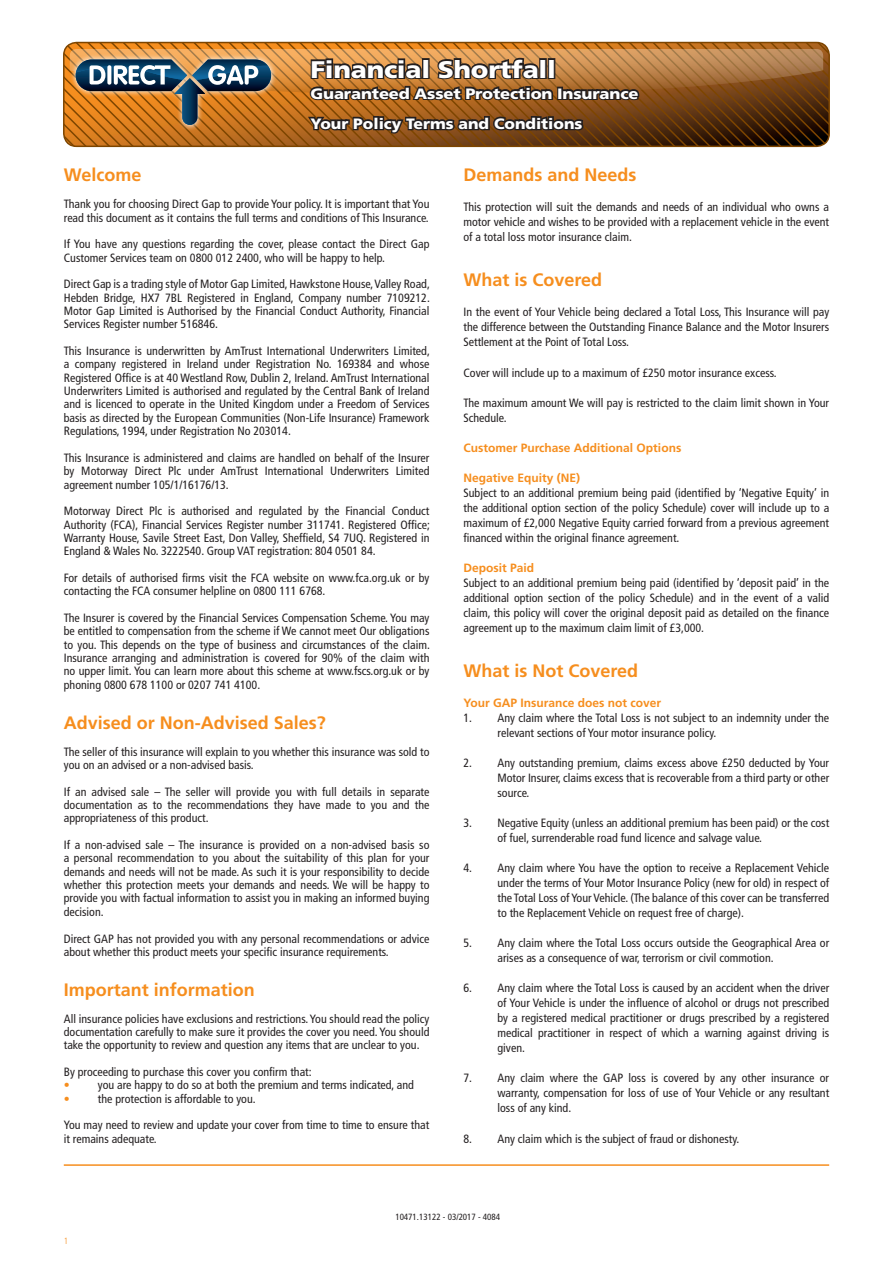
<style>
.page{position:relative;width:893px;height:1263px;background:#fff}
.page>*{position:absolute;margin:0;border:0;box-sizing:border-box;transform-origin:0 0}
.t1{font:900 24px "Frutiger LT Std";letter-spacing:-.01em;color:#fff;scale:1.1 1}
.Plain_Text{font:700 18px "Frutiger LT Std";color:#f68e1e}
.t2{font:900 15px "Frutiger LT Std";letter-spacing:-.01em;color:#fff;scale:1.1 1}
.t3{font:900 15px "Frutiger LT Std";letter-spacing:-.01em;color:#fff;scale:1.05 1}
.Plain_Text-2{font:condensed 12px/13.4px "Frutiger LT Std";color:#231f20;text-align:justify}
.t4{font:700 12px "Frutiger LT Std";color:#f68e1e}
.t5{font:condensed 9px "Frutiger LT Std";color:#231f20}
.t6{font:300 condensed 9px "Frutiger LT Std";color:#f68e1e}
.s1{color:#f68e1e}
</style>
<div class="page">
<svg style="left:64px;top:43px;width:765px;height:103px;background:#c6731c"></svg>
<div style="left:63px;top:42px;width:767px;height:105px;border:2px solid #7d4500;border-radius:13px"></div>
<hr style="left:64px;top:1164px;width:765px;height:2px;background:#f68e1e">
<svg style="left:70px;top:49px;width:753px;height:96px;background:#8b5d2f"></svg>
<h1 class="t1" style="left:310px;top:55px;width:225px">Financial Shortfall</h1>
<p class="t2" style="left:310px;top:84px;width:300px">Guaranteed Asset Protection Insurance</p>
<p class="t3" style="left:310px;top:114px;width:260px">Your Policy Terms and Conditions</p>
<p class="Plain_Text" style="left:64px;top:165px;width:79px">Welcome</p>
<p class="Plain_Text-2" style="left:64px;top:197px;width:367px">Thank you for choosing Direct Gap to provide Your policy. It is important that You read this document as it contains the full terms and conditions of This Insurance.</p>
<p class="Plain_Text-2" style="left:64px;top:237px;width:367px">If You have any questions regarding the cover, please contact the Direct Gap<br>Customer Services team on 0800 012 2400, who will be happy to help.</p>
<p class="Plain_Text-2" style="left:64px;top:278px;width:368px">Direct Gap is a trading style of Motor Gap Limited, Hawkstone House, Valley Road, Hebden Bridge, HX7 7BL Registered in England, Company number 7109212.<br>Motor Gap Limited is Authorised by the Financial Conduct Authority, Financial Services Register number 516846.</p>
<p class="Plain_Text-2" style="left:64px;top:344px;width:368px">This Insurance is underwritten by AmTrust International Underwriters Limited, a company registered in Ireland under Registration No. 169384 and whose Registered Office is at 40 Westland Row, Dublin 2, Ireland. AmTrust International Underwriters Limited is authorised and regulated by the Central Bank of Ireland and is licenced to operate in the United Kingdom under a Freedom of Services basis as directed by the European Communities (Non-Life Insurance) Framework Regulations, 1994, under Registration No 203014.</p>
<p class="Plain_Text-2" style="left:64px;top:451px;width:367px">This Insurance is administered and claims are handled on behalf of the Insurer by Motorway Direct Plc under AmTrust International Underwriters Limited agreement number 105/1/16176/13.</p>
<p class="Plain_Text-2" style="left:64px;top:504px;width:368px">Motorway Direct Plc is authorised and regulated by the Financial Conduct Authority (FCA), Financial Services Register number 311741. Registered Office; Warranty House, Savile Street East, Don Valley, Sheffield, S4 7UQ. Registered in England &amp; Wales No. 3222540. Group VAT registration: 804 0501 84.</p>
<p class="Plain_Text-2" style="left:64px;top:571px;width:367px">For details of authorised firms visit the FCA website on www.fca.org.uk or by contacting the FCA consumer helpline on 0800 111 6768.</p>
<p class="Plain_Text-2" style="left:64px;top:611px;width:368px">The Insurer is covered by the Financial Services Compensation Scheme. You may be entitled to compensation from the scheme if We cannot meet Our obligations to you. This depends on the type of business and circumstances of the claim.<br>Insurance arranging and administration is covered for 90% of the claim with no upper limit. You can learn more about this scheme at www.fscs.org.uk or by phoning 0800 678 1100 or 0207 741 4100.</p>
<p class="Plain_Text" style="left:64px;top:712px;width:264px">Advised or Non-Advised Sales?</p>
<p class="Plain_Text-2" style="left:64px;top:745px;width:367px">The seller of this insurance will explain to you whether this insurance was sold to you on an advised or a non-advised basis.</p>
<p class="Plain_Text-2" style="left:64px;top:785px;width:367px">If an advised sale – The seller will provide you with full details in separate documentation as to the recommendations they have made to you and the appropriateness of this product.</p>
<p class="Plain_Text-2" style="left:64px;top:838px;width:367px">If a non-advised sale – The insurance is provided on a non-advised basis so a personal recommendation to you about the suitability of this plan for your demands and needs will not be made. As such it is your responsibility to decide whether this protection meets your demands and needs. We will be happy to provide you with factual information to assist you in making an informed buying decision.</p>
<p class="Plain_Text-2" style="left:64px;top:932px;width:367px">Direct GAP has not provided you with any personal recommendations or advice about whether this product meets your specific insurance requirements.</p>
<p class="Plain_Text" style="left:64px;top:979px;width:193px">Important information</p>
<p class="Plain_Text-2" style="left:64px;top:1012px;width:367px">All insurance policies have exclusions and restrictions. You should read the policy documentation carefully to make sure it provides the cover you need. You should take the opportunity to review and question any items that are unclear to you.</p>
<p class="Plain_Text-2" style="left:64px;top:1065px;width:249px">By proceeding to purchase this cover you confirm that:</p>
<p class="Plain_Text-2" style="left:64px;top:1079px;width:352px"><span class="s1">•</span> you are happy to do so at both the premium and terms indicated, and</p>
<p class="Plain_Text-2" style="left:64px;top:1092px;width:193px"><span class="s1">•</span> the protection is affordable to you.</p>
<p class="Plain_Text-2" style="left:64px;top:1118px;width:367px">You may need to review and update your cover from time to time to ensure that it remains adequate.</p>
<p class="Plain_Text" style="left:463px;top:165px;width:175px">Demands and Needs</p>
<p class="Plain_Text-2" style="left:463px;top:200px;width:367px;line-height:15px">This protection will suit the demands and needs of an individual who owns a motor vehicle and wishes to be provided with a replacement vehicle in the event of a total loss motor insurance claim.</p>
<p class="Plain_Text" style="left:463px;top:270px;width:140px">What is Covered</p>
<p class="Plain_Text-2" style="left:463px;top:305px;width:367px;line-height:15px">In the event of Your Vehicle being declared a Total Loss, This Insurance will pay the difference between the Outstanding Finance Balance and the Motor Insurers Settlement at the Point of Total Loss.</p>
<p class="Plain_Text-2" style="left:463px;top:366px;width:315px">Cover will include up to a maximum of £250 motor insurance excess.</p>
<p class="Plain_Text-2" style="left:463px;top:395px;width:367px;line-height:15px">The maximum amount We will pay is restricted to the claim limit shown in Your<br>Schedule.</p>
<p class="t4" style="left:463px;top:440px;width:219px">Customer Purchase Additional Options</p>
<p class="t4" style="left:463px;top:470px;width:118px">Negative Equity (NE)</p>
<p class="Plain_Text-2" style="left:463px;top:485px;width:367px;line-height:15px">Subject to an additional premium being paid (identified by ‘Negative Equity’ in the additional option section of the policy Schedule) cover will include up to a maximum of £2,000 Negative Equity carried forward from a previous agreement financed within the original finance agreement.</p>
<p class="t4" style="left:463px;top:560px;width:72px">Deposit Paid</p>
<p class="Plain_Text-2" style="left:463px;top:575px;width:367px;line-height:15px">Subject to an additional premium being paid (identified by ‘deposit paid’ in the additional option section of the policy Schedule) and in the event of a valid claim, this policy will cover the original deposit paid as detailed on the finance agreement up to the maximum claim limit of £3,000.</p>
<p class="Plain_Text" style="left:463px;top:660px;width:176px">What is Not Covered</p>
<p class="t4" style="left:463px;top:695px;width:199px">Your GAP Insurance does not cover</p>
<p class="Plain_Text-2" style="left:497px;top:710px;width:333px;line-height:15px;text-indent:-34px">1. Any claim where the Total Loss is not subject to an indemnity under the relevant sections of Your motor insurance policy.</p>
<p class="Plain_Text-2" style="left:497px;top:755px;width:333px;line-height:15px;text-indent:-34px">2. Any outstanding premium, claims excess above £250 deducted by Your Motor Insurer, claims excess that is recoverable from a third party or other source.</p>
<p class="Plain_Text-2" style="left:497px;top:815px;width:333px;line-height:15px;text-indent:-34px">3. Negative Equity (unless an additional premium has been paid) or the cost of fuel, surrenderable road fund licence and salvage value.</p>
<p class="Plain_Text-2" style="left:497px;top:860px;width:333px;line-height:15px;text-indent:-34px">4. Any claim where You have the option to receive a Replacement Vehicle under the terms of Your Motor Insurance Policy (new for old) in respect of the Total Loss of Your Vehicle. (The balance of this cover can be transferred to the Replacement Vehicle on request free of charge).</p>
<p class="Plain_Text-2" style="left:497px;top:935px;width:333px;line-height:15px;text-indent:-34px">5. Any claim where the Total Loss occurs outside the Geographical Area or arises as a consequence of war, terrorism or civil commotion.</p>
<p class="Plain_Text-2" style="left:497px;top:980px;width:333px;line-height:15px;text-indent:-34px">6. Any claim where the Total Loss is caused by an accident when the driver of Your Vehicle is under the influence of alcohol or drugs not prescribed by a registered medical practitioner or drugs prescribed by a registered medical practitioner in respect of which a warning against driving is given.</p>
<p class="Plain_Text-2" style="left:497px;top:1070px;width:333px;line-height:15px;text-indent:-34px">7. Any claim where the GAP loss is covered by any other insurance or warranty, compensation for loss of use of Your Vehicle or any resultant loss of any kind.</p>
<p class="Plain_Text-2" style="left:463px;top:1132px;width:277px">8. Any claim which is the subject of fraud or dishonesty.</p>
<p class="t6" style="left:64px;top:1236px;width:6px">1</p>
<p class="t5" style="left:395px;top:1212px;width:106px">10471.13122 - 03/2017 - 4084</p>
</div>
